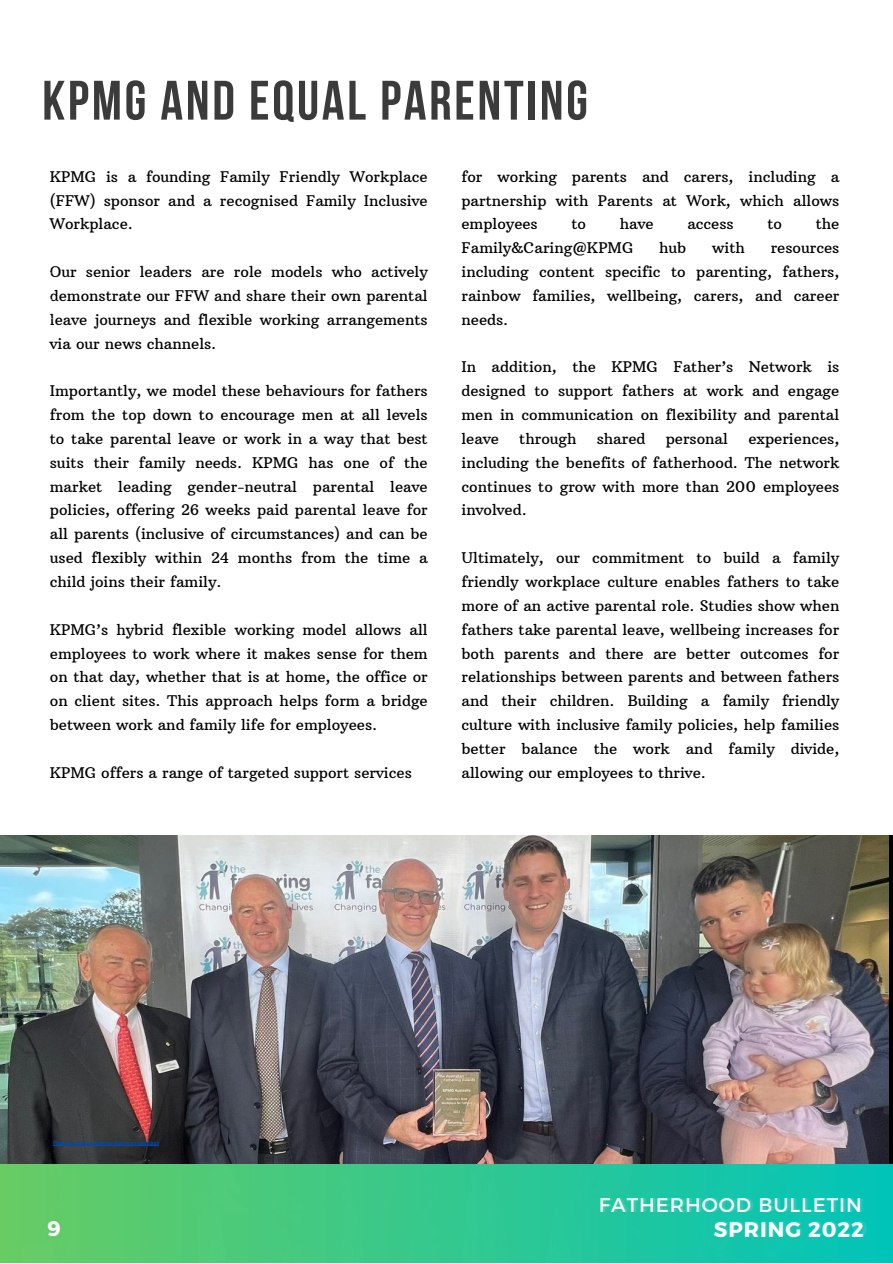
<style>
.page{position:relative;width:893px;height:1264px;background:#fff}
.page>*{position:absolute;margin:0;border:0;box-sizing:border-box;transform-origin:0 0}
.t1{font:700 55.5px "Bebas Neue";letter-spacing:.05em;color:#3b3b3b}
.t2{font:700 21px "Montserrat";letter-spacing:.05em;color:#fff}
.t3{font:19.8px "Montserrat";letter-spacing:.05em;color:#fff}
.t4{font:15px/23.9px "Arbutus Slab";color:#000;text-align:justify}
.t5{font:600 semi-condensed 6px "Barlow";color:#004aad}
</style>
<div class="page">
<img style="left:0;top:835px;width:892px;height:329px">
<div style="left:0;top:1164px;width:892px;height:98px;background:linear-gradient(to right,#68cc63,#01c4b9)"></div>
<hr style="left:53px;top:1144px;width:106px;height:1px;background:#004aad">
<p class="t1" style="left:42px;top:78px;width:547px">KPMG AND EQUAL PARENTING</p>
<p class="t4" style="left:50px;top:164px;width:379px">KPMG is a founding Family Friendly Workplace (FFW) sponsor and a recognised Family Inclusive Workplace.</p>
<p class="t4" style="left:50px;top:260px;width:379px">Our senior leaders are role models who actively demonstrate our FFW and share their own parental leave journeys and flexible working arrangements via our news channels.</p>
<p class="t4" style="left:50px;top:379px;width:379px">Importantly, we model these behaviours for fathers from the top down to encourage men at all levels to take parental leave or work in a way that best suits their family needs. KPMG has one of the market leading gender-neutral parental leave policies, offering 26 weeks paid parental leave for all parents (inclusive of circumstances) and can be used flexibly within 24 months from the time a child joins their family.</p>
<p class="t4" style="left:50px;top:617px;width:379px">KPMG’s hybrid flexible working model allows all employees to work where it makes sense for them on that day, whether that is at home, the office or on client sites. This approach helps form a bridge between work and family life for employees.</p>
<p class="t4" style="left:50px;top:760px;width:363px">KPMG offers a range of targeted support services</p>
<p class="t4" style="left:461px;top:164px;width:379px">for working parents and carers, including a partnership with Parents at Work, which allows employees</p>
<p class="t4" style="left:571px;top:212px;width:16px">to</p>
<p class="t4" style="left:619px;top:212px;width:35px">have</p>
<p class="t4" style="left:687px;top:212px;width:48px">access</p>
<p class="t4" style="left:767px;top:212px;width:16px">to</p>
<p class="t4" style="left:815px;top:212px;width:25px">the</p>
<p class="t4" style="left:461px;top:236px;width:173px">Family&amp;Caring@KPMG</p>
<p class="t4" style="left:659px;top:236px;width:29px">hub</p>
<p class="t4" style="left:712px;top:236px;width:34px">with</p>
<p class="t4" style="left:461px;top:236px;width:379px;text-indent:309px">resources including content specific to parenting, fathers, rainbow families, wellbeing, carers, and career needs.</p>
<p class="t4" style="left:461px;top:355px;width:379px">In addition, the KPMG Father’s Network is designed to support fathers at work and engage men in communication on flexibility and parental leave</p>
<p class="t4" style="left:519px;top:426px;width:59px">through</p>
<p class="t4" style="left:596px;top:426px;width:50px">shared</p>
<p class="t4" style="left:665px;top:426px;width:64px">personal</p>
<p class="t4" style="left:461px;top:426px;width:379px;text-indent:287px">experiences, including the benefits of fatherhood. The network continues to grow with more than 200 employees involved.</p>
<p class="t4" style="left:461px;top:546px;width:379px">Ultimately, our commitment to build a family friendly workplace culture enables fathers to take more of an active parental role. Studies show when fathers take parental leave, wellbeing increases for both parents and there are better outcomes for relationships between parents and between fathers and their children. Building a family friendly culture with inclusive family policies, help families better balance the work and family divide, allowing our employees to thrive.</p>
<p class="t5" style="left:53px;top:1138px;width:107px">Photo by Joshua Rawson-Harris on Unsplash</p>
<p class="t2" style="left:48px;top:1214px;width:15px">9</p>
<p class="t3" style="left:598px;top:1192px;width:264px">FATHERHOOD BULLETIN</p>
<p class="t3" style="left:601px;top:1192px;width:264px">FATHERHOOD BULLETIN</p>
<p class="t2" style="left:852px;top:1215px;width:16px">0</p>
<p class="t2" style="left:713px;top:1216px;width:152px">SPRING 2022</p>
</div>
